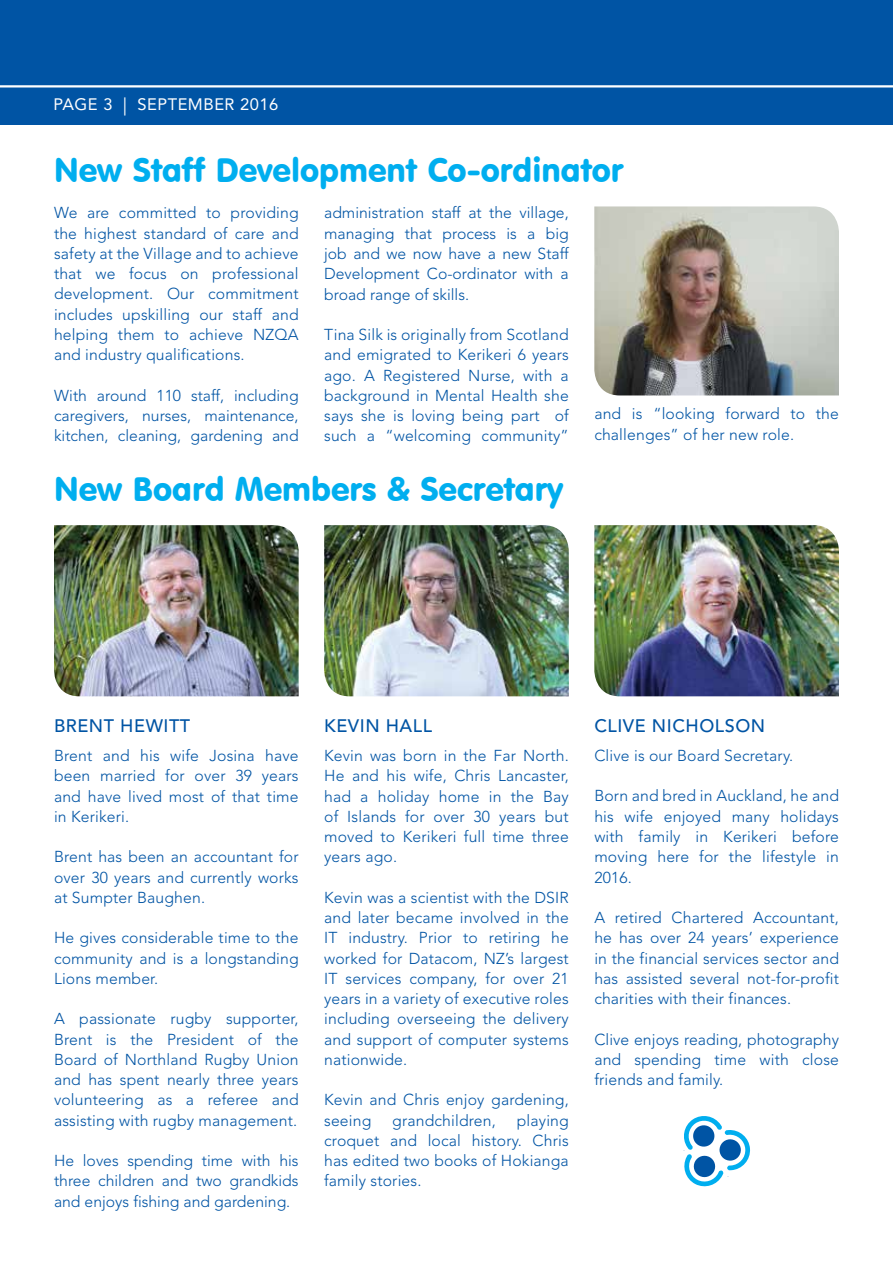
<style>
.page{position:relative;width:893px;height:1263px;background:#fff}
.page>*{position:absolute;margin:0;border:0;box-sizing:border-box;transform-origin:0 0}
.t1{font:33px "VAG Rounded BT";color:#00aeef}
.t2{font:500 18px "Avenir";letter-spacing:.03em;color:#0054a4}
.t3{font:16.5px "Avenir";letter-spacing:.03em;color:#fff}
.t4{font:300 15.75px/20.2px "Avenir";letter-spacing:.01em;color:#0054a4;text-align:justify}
.s1{font-size:18.15px}
</style>
<div class="page">
<div style="left:0;top:0;width:893px;height:124px;background:#0054a4"></div>
<hr style="left:0;top:85px;width:893px;height:2px;background:#fff">
<img style="left:594px;top:206px;width:245px;height:189px">
<img style="left:54px;top:525px;width:245px;height:171px">
<img style="left:324px;top:525px;width:245px;height:171px">
<img style="left:594px;top:525px;width:245px;height:171px">
<svg style="left:683px;top:1116px;width:68px;height:71px"></svg>
<p class="t3" style="left:53px;top:95px;width:226px">PAGE 3 <span class="s1">|</span> SEPTEMBER 2016</p>
<h1 class="t1" style="left:54px;top:150px;width:571px">New Staff Development Co-ordinator</h1>
<p class="t4" style="left:54px;top:203px;width:246px">We are committed to providing the highest standard of care and safety at the Village and to achieve that we focus on professional development. Our commitment includes upskilling our staff and helping them to achieve NZQA and industry qualifications.</p>
<p class="t4" style="left:54px;top:385px;width:246px">With around 110 staff, including caregivers, nurses, maintenance, kitchen, cleaning, gardening and</p>
<p class="t4" style="left:324px;top:203px;width:246px">administration staff at the village, managing that process is a big job and we now have a new Staff Development Co-ordinator with a broad range of skills.</p>
<p class="t4" style="left:324px;top:324px;width:246px">Tina Silk is originally from Scotland and emigrated to Kerikeri 6 years ago. A Registered Nurse, with a background in Mental Health she says she is loving being part of such a “welcoming community”</p>
<p class="t4" style="left:594px;top:404px;width:246px">and is “looking forward to the challenges” of her new role.</p>
<h1 class="t1" style="left:54px;top:469px;width:511px">New Board Members &amp; Secretary</h1>
<p class="t2" style="left:54px;top:716px;width:138px">BRENT HEWITT</p>
<p class="t4" style="left:54px;top:745px;width:246px">Brent and his wife Josina have been married for over 39 years and have lived most of that time in Kerikeri.</p>
<p class="t4" style="left:54px;top:847px;width:246px">Brent has been an accountant for over 30 years and currently works at Sumpter Baughen.</p>
<p class="t4" style="left:54px;top:928px;width:246px">He gives considerable time to the community and is a longstanding Lions member.</p>
<p class="t4" style="left:54px;top:1009px;width:246px">A passionate rugby supporter, Brent is the President of the Board of Northland Rugby Union and has spent nearly three years volunteering as a referee and assisting with rugby management.</p>
<p class="t4" style="left:54px;top:1150px;width:246px">He loves spending time with his three children and two grandkids and enjoys fishing and gardening.</p>
<p class="t2" style="left:324px;top:716px;width:109px">KEVIN HALL</p>
<p class="t4" style="left:324px;top:745px;width:246px">Kevin was born in the Far North.<br>He and his wife, Chris Lancaster, had a holiday home in the Bay of Islands for over 30 years but moved to Kerikeri full time three years ago.</p>
<p class="t4" style="left:324px;top:887px;width:246px">Kevin was a scientist with the DSIR and later became involved in the IT industry. Prior to retiring he worked for Datacom, NZ’s largest IT services company, for over 21 years in a variety of executive roles including overseeing the delivery and support of computer systems nationwide.</p>
<p class="t4" style="left:324px;top:1090px;width:246px">Kevin and Chris enjoy gardening, seeing</p>
<p class="t4" style="left:324px;top:1110px;width:246px;text-indent:193px">playing croquet and local history. Chris has edited two books of Hokianga family stories.</p>
<p class="t4" style="left:392px;top:1110px;width:105px">grandchildren,</p>
<p class="t2" style="left:594px;top:716px;width:172px">CLIVE NICHOLSON</p>
<p class="t4" style="left:594px;top:745px;width:200px">Clive is our Board Secretary.</p>
<p class="t4" style="left:594px;top:786px;width:246px">Born and bred in Auckland, he and his wife enjoyed many holidays with family in Kerikeri before moving here for the lifestyle in 2016.</p>
<p class="t4" style="left:594px;top:907px;width:246px">A retired Chartered Accountant, he has over 24 years’ experience in the financial services sector and has assisted several not-for-profit charities with their finances.</p>
<p class="t4" style="left:594px;top:1029px;width:246px">Clive enjoys reading, photography and spending time with close friends and family.</p>
</div>
